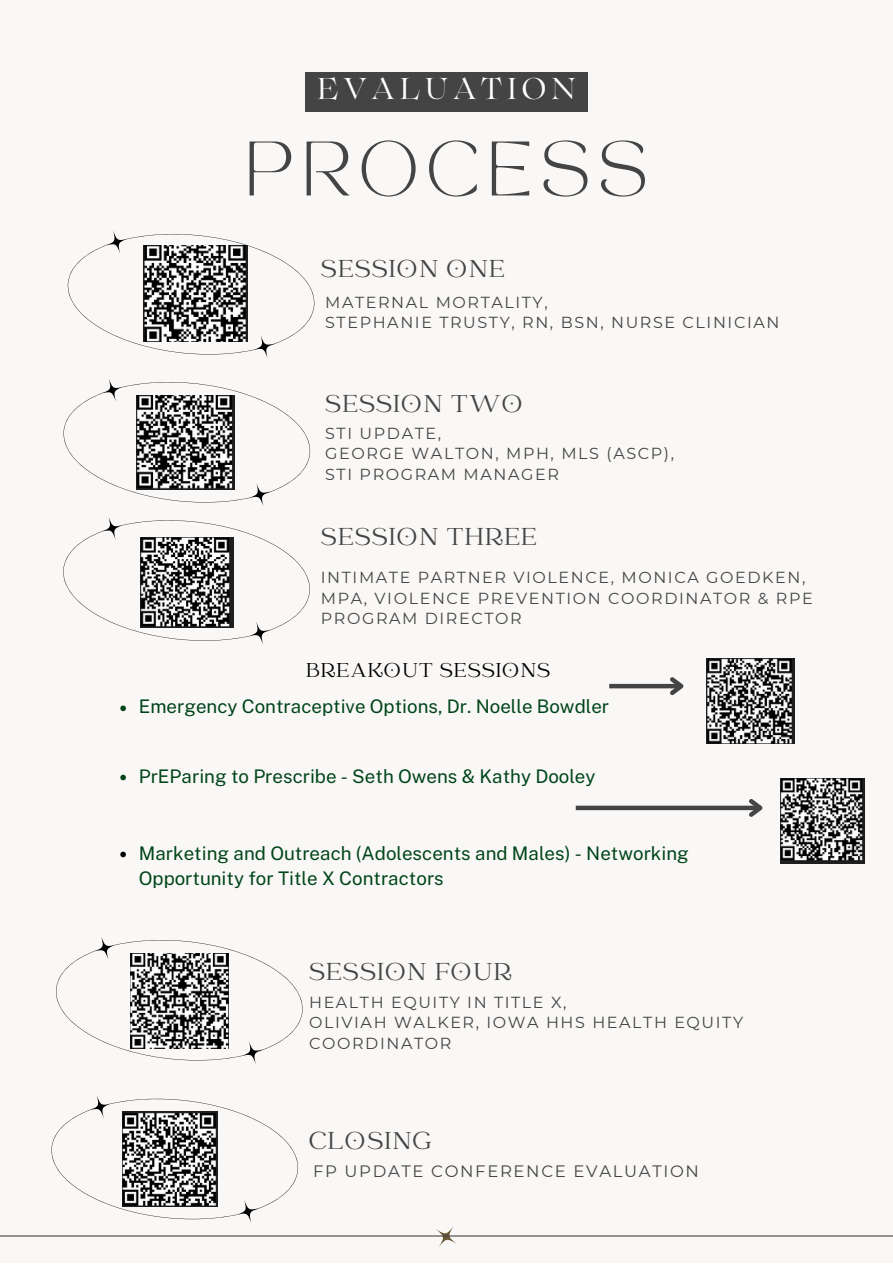
<style>
.page{position:relative;width:893px;height:1264px;background:#fff}
.page>*{position:absolute;margin:0;border:0;box-sizing:border-box;transform-origin:0 0}
.t1{font:54px "TAN MON CHERI Regular";letter-spacing:.15em;color:#444}
.t2{font:30px "Lovelace";letter-spacing:.15em;color:#fff}
.t3{font:27px "Catchy Mager";letter-spacing:.05em;color:#444}
.t4{font:22.2px "Catchy Mager";letter-spacing:.05em;color:#000}
.t5{font:18.75px/25.7px "Public Sans";color:#00451a}
.t6{font:16.5px "Montserrat";letter-spacing:.1em;color:#444}
.t7{font:15.9px/20.2px "Montserrat";letter-spacing:.1em;color:#444}
</style>
<div class="page">
<div style="left:0;top:0;width:892px;height:1262px;background:#faf8f6"></div>
<svg style="left:428px;top:1226px;width:36px;height:21px"></svg>
<hr style="left:0;top:1235px;width:892px;height:1px;background:#444">
<svg style="left:63px;top:231px;width:252px;height:550px"></svg>
<svg style="left:45px;top:851px;width:271px;height:386px"></svg>
<div style="left:575px;top:805px;width:185px;height:5px;background:#444"></div>
<svg style="left:744px;top:799px;width:19px;height:18px"></svg>
<img style="left:780px;top:778px;width:84px;height:85px">
<div style="left:305px;top:72px;width:282px;height:40px;background:#444"></div>
<img style="left:706px;top:658px;width:88px;height:85px">
<hr style="left:609px;top:684px;width:72px;height:4px;background:#444">
<svg style="left:666px;top:677px;width:18px;height:18px"></svg>
<h2 class="t2" style="left:317px;top:77px;width:260px">EVALUATION</h2>
<h1 class="t1" style="left:245px;top:140px;width:403px">PROCESS</h1>
<h3 class="t3" style="left:321px;top:256px;width:185px">SESSION ONE</h3>
<p class="t7" style="left:325px;top:291px;width:456px;line-height:20.7px">MATERNAL MORTALITY,<br>STEPHANIE TRUSTY, RN, BSN, NURSE CLINICIAN</p>
<h3 class="t3" style="left:325px;top:390px;width:199px">SESSION TWO</h3>
<p class="t7" style="left:325px;top:423px;width:350px;line-height:20.7px">STI UPDATE,<br>GEORGE WALTON, MPH, MLS (ASCP),<br>STI PROGRAM MANAGER</p>
<h3 class="t3" style="left:321px;top:524px;width:217px">SESSION THREE</h3>
<p class="t7" style="left:321px;top:567px;width:493px">INTIMATE PARTNER VIOLENCE, MONICA GOEDKEN,<br>MPA, VIOLENCE PREVENTION COORDINATOR &amp; RPE<br>PROGRAM DIRECTOR</p>
<h3 class="t4" style="left:306px;top:659px;width:245px">BREAKOUT SESSIONS</h3>
<p class="t5" style="left:139px;top:693px;width:472px">Emergency Contraceptive Options, Dr. Noelle Bowdler</p>
<p class="t5" style="left:139px;top:763px;width:458px">PrEParing to Prescribe - Seth Owens &amp; Kathy Dooley</p>
<p class="t5" style="left:139px;top:839px;width:551px">Marketing and Outreach (Adolescents and Males) - Networking<br>Opportunity for Title X Contractors</p>
<h3 class="t3" style="left:309px;top:958px;width:204px">SESSION FOUR</h3>
<p class="t7" style="left:309px;top:992px;width:435px">HEALTH EQUITY IN TITLE X,<br>OLIVIAH WALKER, IOWA HHS HEALTH EQUITY<br>COORDINATOR</p>
<h3 class="t3" style="left:309px;top:1127px;width:124px">CLOSING</h3>
<p class="t6" style="left:313px;top:1160px;width:387px">FP UPDATE CONFERENCE EVALUATION</p>
</div>
